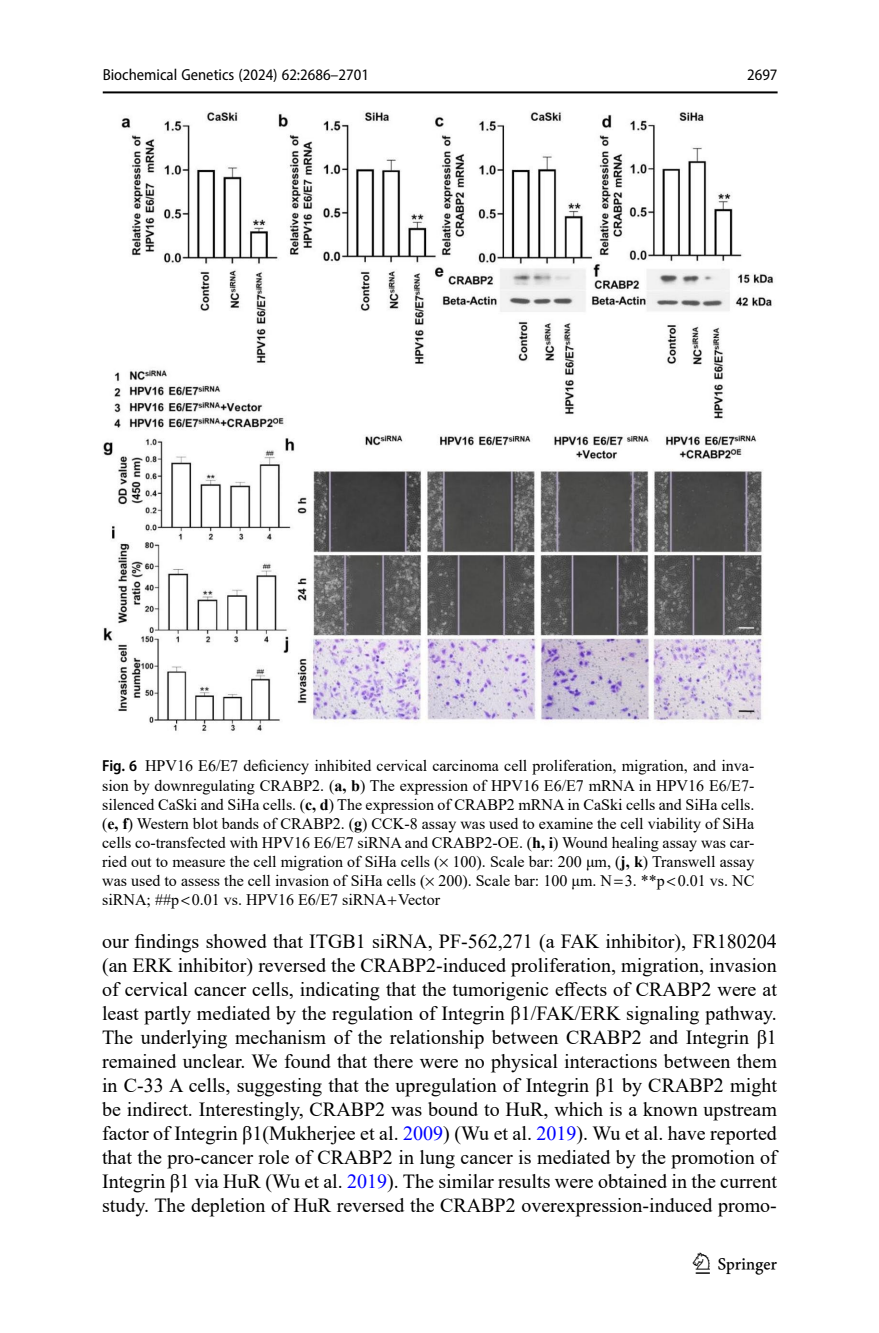
<style>
.page{position:relative;width:879px;height:1333px;background:#fff}
.page>*{position:absolute;margin:0;border:0;box-sizing:border-box;transform-origin:0 0}
.t1{font:30px "Springnew";color:#000}
.Body_Text_Indent{font:20px/24px "Times New Roman";color:#000;text-align:justify}
.Figure_Caption{font:16px/19px "Times New Roman";color:#000;text-align:justify}
.t2{font:semi-condensed 16px "Myriad Pro";color:#000}
.s1{font-family:"Myriad Pro";font-weight:600;font-stretch:semi-condensed}
.s2{font-weight:700}
.s3{color:#00f}
</style>
<div class="page">
<hr style="left:103px;top:91px;width:674px;height:2px;background:#000">
<img style="left:103px;top:112px;width:671px;height:619px">
<p class="t2" style="left:103px;top:65px;width:268px">Biochemical Genetics (2024) 62:2686–2701</p>
<p class="t2" style="left:747px;top:65px;width:32px">2697</p>
<p class="Figure_Caption" style="left:102px;top:756px;width:653px"><span class="s1">Fig. 6</span> HPV16 E6/E7 deficiency inhibited cervical carcinoma cell proliferation, migration, and inva&shy;sion by downregulating CRABP2. (<span class="s2">a, b</span>) The expression of HPV16 E6/E7 mRNA in HPV16 E6/E7- silenced CaSki and SiHa cells. (<span class="s2">c, d</span>) The expression of CRABP2 mRNA in CaSki cells and SiHa cells. (<span class="s2">e, f</span>) Western blot bands of CRABP2. (<span class="s2">g</span>) CCK-8 assay was used to examine the cell viability of SiHa cells co-transfected with HPV16 E6/E7 siRNA and CRABP2-OE. (<span class="s2">h, i</span>) Wound healing assay was car&shy;ried out to measure the cell migration of SiHa cells ( 100). Scale bar: 200 μm, (<span class="s2">j, k</span>) Transwell assay was used to assess the cell invasion of SiHa cells ( 200). Scale bar: 100 μm. N 3. **p 0.01 vs. NC siRNA; ##p 0.01 vs. HPV16 E6/E7 siRNA Vector</p>
<p class="Body_Text_Indent" style="left:102px;top:928px;width:676px">our findings showed that ITGB1 siRNA, PF-562,271 (a FAK inhibitor), FR180204 (an ERK inhibitor) reversed the CRABP2-induced proliferation, migration, invasion of cervical cancer cells, indicating that the tumorigenic effects of CRABP2 were at least partly mediated by the regulation of Integrin β1/FAK/ERK signaling pathway.<br>The underlying mechanism of the relationship between CRABP2 and Integrin β1 remained unclear. We found that there were no physical interactions between them in C-33 A cells, suggesting that the upregulation of Integrin β1 by CRABP2 might be indirect. Interestingly, CRABP2 was bound to HuR, which is a known upstream factor of Integrin β1(Mukherjee et al. <span class="s3">2009</span>) (Wu et al. <span class="s3">2019</span>). Wu et al. have reported that the pro-cancer role of CRABP2 in lung cancer is mediated by the promotion of Integrin β1 via HuR (Wu et al. <span class="s3">2019</span>). The similar results were obtained in the current study. The depletion of HuR reversed the CRABP2 overexpression-induced promo-</p>
<h1 class="t1" style="left:696px;top:1246px;width:83px">1 3</h1>
</div>
